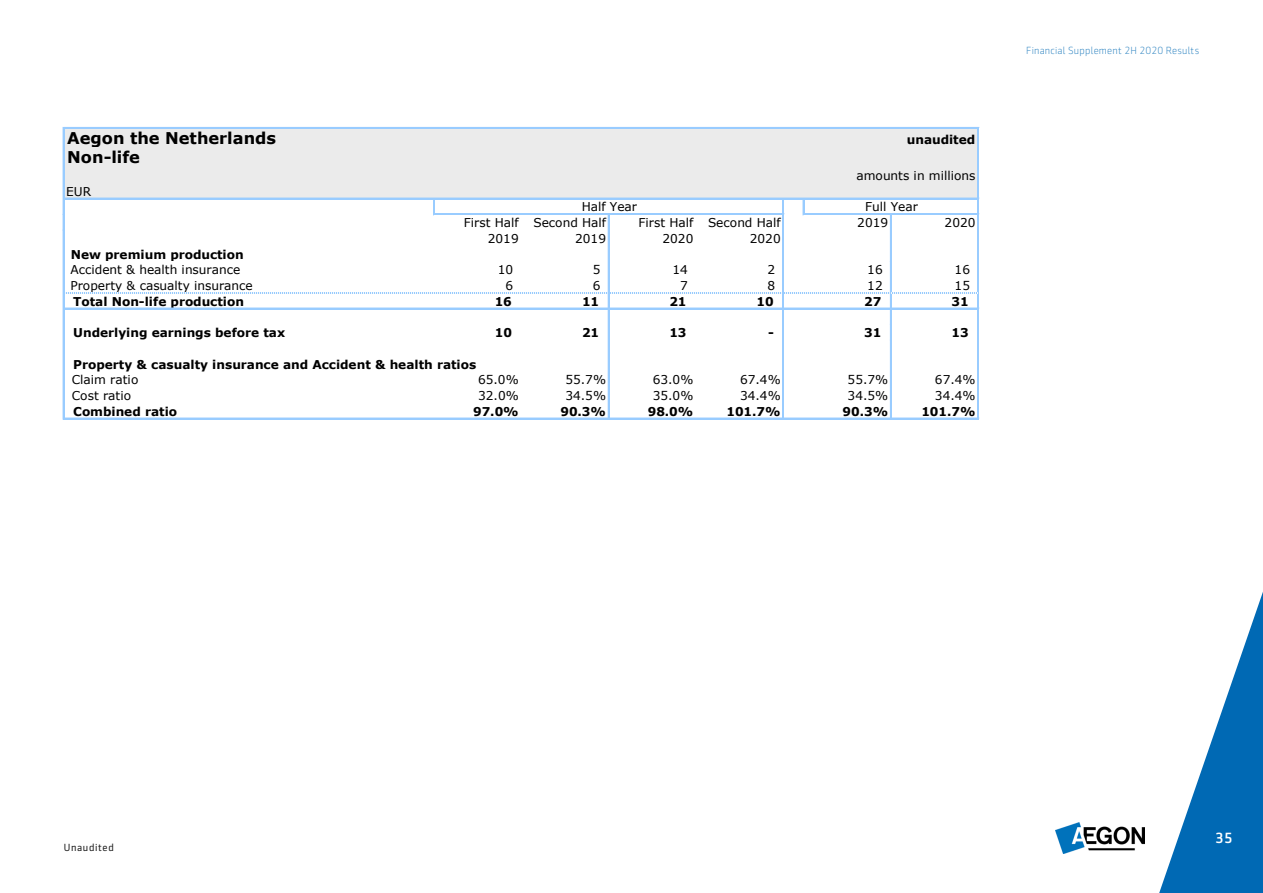
<style>
.page{position:relative;width:1263px;height:893px;background:#fff}
.page>*{position:absolute;margin:0;border:0;box-sizing:border-box;transform-origin:0 0}
.t1{font:700 16.2px "Verdana";color:#000}
.t2{font:500 15px "Sentico Sans DT";color:#fff}
.t3{font:12.15px/15.8px "Verdana";letter-spacing:.005em;color:#000}
.t4{font:700 12.15px/15.8px "Verdana";letter-spacing:-.005em;color:#000}
.t5{font:300 10.5px "Sentico Sans DT";letter-spacing:.02em;color:#3387c3}
.t6{font:10.5px "Sentico Sans DT";letter-spacing:.06em;color:#1d1d1d}
.s1{font-weight:700}
.s2{font-weight:400}
</style>
<div class="page">
<svg style="left:1159px;top:592px;width:104px;height:301px"></svg>
<img style="left:1056px;top:822px;width:88px;height:32px">
<div style="left:64px;top:128px;width:914px;height:71px;background:#ebebeb"></div>
<hr style="left:63px;top:127px;width:1px;height:87px;background:#9cf">
<hr style="left:435px;top:213px;width:349px;height:1px;background:#9cf">
<hr style="left:435px;top:214px;width:349px;height:1px;background:#9cf">
<svg style="left:63px;top:214px;width:1px;height:16px"></svg>
<hr style="left:890px;top:215px;width:1px;height:46px;background:#9cf">
<hr style="left:977px;top:129px;width:2px;height:132px;background:#9cf">
<hr style="left:64px;top:292px;width:544px;height:2px;background:#bfbfbf">
<hr style="left:609px;top:292px;width:174px;height:2px;background:#bfbfbf">
<hr style="left:784px;top:292px;width:106px;height:2px;background:#bfbfbf">
<hr style="left:890px;top:261px;width:1px;height:47px;background:#9cf">
<hr style="left:977px;top:261px;width:2px;height:47px;background:#9cf">
<svg style="left:890px;top:309px;width:1px;height:31px"></svg>
<svg style="left:977px;top:309px;width:2px;height:31px"></svg>
<hr style="left:63px;top:230px;width:1px;height:189px;background:#9cf">
<hr style="left:977px;top:340px;width:2px;height:79px;background:#9cf">
<svg style="left:433px;top:199px;width:2px;height:16px"></svg>
<hr style="left:782px;top:199px;width:1px;height:220px;background:#9cf">
<hr style="left:783px;top:199px;width:1px;height:220px;background:#9cf">
<svg style="left:803px;top:199px;width:1px;height:16px"></svg>
<hr style="left:608px;top:215px;width:1px;height:204px;background:#9cf">
<hr style="left:890px;top:340px;width:1px;height:79px;background:#9cf">
<hr style="left:64px;top:127px;width:915px;height:2px;background:#9cf">
<hr style="left:64px;top:198px;width:915px;height:1px;background:#9cf">
<hr style="left:804px;top:213px;width:175px;height:1px;background:#9cf">
<hr style="left:804px;top:214px;width:175px;height:1px;background:#9cf">
<hr style="left:891px;top:292px;width:86px;height:2px;background:#bfbfbf">
<hr style="left:64px;top:308px;width:915px;height:1px;background:#9cf">
<hr style="left:64px;top:418px;width:915px;height:1px;background:#9cf">
<p class="t1" style="left:67px;top:126px;width:210px">Aegon the Netherlands</p>
<p class="t4" style="left:907px;top:131px;width:70px">unaudited</p>
<p class="t1" style="left:67px;top:146px;width:74px">Non-life</p>
<p class="t3" style="left:856px;top:168px;width:121px">amounts in millions</p>
<p class="t3" style="left:66px;top:183px;width:26px">EUR</p>
<p class="t3" style="left:464px;top:215px;width:144px">First Half Second Half</p>
<p class="t3" style="left:638px;top:215px;width:144px">First Half Second Half</p>
<p class="t3" style="left:857px;top:215px;width:33px">2019</p>
<p class="t3" style="left:944px;top:215px;width:33px">2020</p>
<p class="t3" style="left:488px;top:231px;width:33px">2019</p>
<p class="t3" style="left:575px;top:231px;width:33px">2019</p>
<p class="t3" style="left:662px;top:231px;width:33px">2020</p>
<p class="t3" style="left:750px;top:231px;width:33px">2020</p>
<p class="t3" style="left:70px;top:246px;width:175px"><span class="s1">New premium production<br></span>Accident &amp; health insurance</p>
<p class="t3" style="left:582px;top:199px;width:57px">Half Year</p>
<p class="t3" style="left:865px;top:199px;width:54px">Full Year</p>
<p class="t3" style="left:498px;top:262px;width:17px">10</p>
<p class="t3" style="left:593px;top:262px;width:9px">5</p>
<p class="t3" style="left:672px;top:262px;width:17px">14</p>
<p class="t3" style="left:767px;top:262px;width:9px">2</p>
<p class="t3" style="left:867px;top:262px;width:17px">16</p>
<p class="t3" style="left:954px;top:262px;width:17px">16</p>
<p class="t3" style="left:70px;top:278px;width:184px">Property &amp; casualty insurance</p>
<p class="t3" style="left:506px;top:278px;width:9px">6</p>
<p class="t3" style="left:593px;top:278px;width:9px">6</p>
<p class="t3" style="left:680px;top:278px;width:9px">7</p>
<p class="t3" style="left:767px;top:278px;width:9px">8</p>
<p class="t3" style="left:867px;top:278px;width:17px">12</p>
<p class="t3" style="left:954px;top:278px;width:17px">15</p>
<p class="t4" style="left:73px;top:293px;width:172px">Total Non-life production</p>
<p class="t4" style="left:495px;top:293px;width:19px">16</p>
<p class="t4" style="left:582px;top:293px;width:19px">11</p>
<p class="t4" style="left:669px;top:293px;width:19px">21</p>
<p class="t4" style="left:757px;top:293px;width:19px">10</p>
<p class="t4" style="left:864px;top:293px;width:19px">27</p>
<p class="t4" style="left:951px;top:293px;width:19px">31</p>
<p class="t4" style="left:73px;top:325px;width:213px">Underlying earnings before tax</p>
<p class="t4" style="left:495px;top:325px;width:19px">10</p>
<p class="t4" style="left:582px;top:325px;width:19px">21</p>
<p class="t4" style="left:669px;top:325px;width:19px">13</p>
<p class="t4" style="left:768px;top:325px;width:7px">-</p>
<p class="t4" style="left:864px;top:325px;width:19px">31</p>
<p class="t4" style="left:951px;top:325px;width:19px">13</p>
<p class="t4" style="left:72px;top:356px;width:406px">Property &amp; casualty insurance and Accident &amp; health ratios<br><span class="s2">Claim ratio</span></p>
<p class="t3" style="left:478px;top:372px;width:42px">65.0%</p>
<p class="t3" style="left:565px;top:372px;width:42px">55.7%</p>
<p class="t3" style="left:653px;top:372px;width:42px">63.0%</p>
<p class="t3" style="left:740px;top:372px;width:42px">67.4%</p>
<p class="t3" style="left:848px;top:372px;width:42px">55.7%</p>
<p class="t3" style="left:935px;top:372px;width:42px">67.4%</p>
<p class="t3" style="left:72px;top:388px;width:61px">Cost ratio</p>
<p class="t3" style="left:478px;top:388px;width:42px">32.0%</p>
<p class="t3" style="left:565px;top:388px;width:42px">34.5%</p>
<p class="t3" style="left:653px;top:388px;width:42px">35.0%</p>
<p class="t3" style="left:740px;top:388px;width:42px">34.4%</p>
<p class="t3" style="left:848px;top:388px;width:42px">34.5%</p>
<p class="t3" style="left:935px;top:388px;width:42px">34.4%</p>
<p class="t4" style="left:73px;top:403px;width:105px">Combined ratio</p>
<p class="t4" style="left:473px;top:403px;width:47px">97.0%</p>
<p class="t4" style="left:560px;top:403px;width:47px">90.3%</p>
<p class="t4" style="left:648px;top:403px;width:47px">98.0%</p>
<p class="t4" style="left:726px;top:403px;width:56px">101.7%</p>
<p class="t4" style="left:843px;top:403px;width:47px">90.3%</p>
<p class="t4" style="left:921px;top:403px;width:56px">101.7%</p>
<p class="t5" style="left:1026px;top:45px;width:174px">Financial Supplement 2H 2020 Results</p>
<p class="t6" style="left:64px;top:842px;width:52px">Unaudited</p>
<p class="t2" style="left:1215px;top:829px;width:19px">35</p>
</div>
